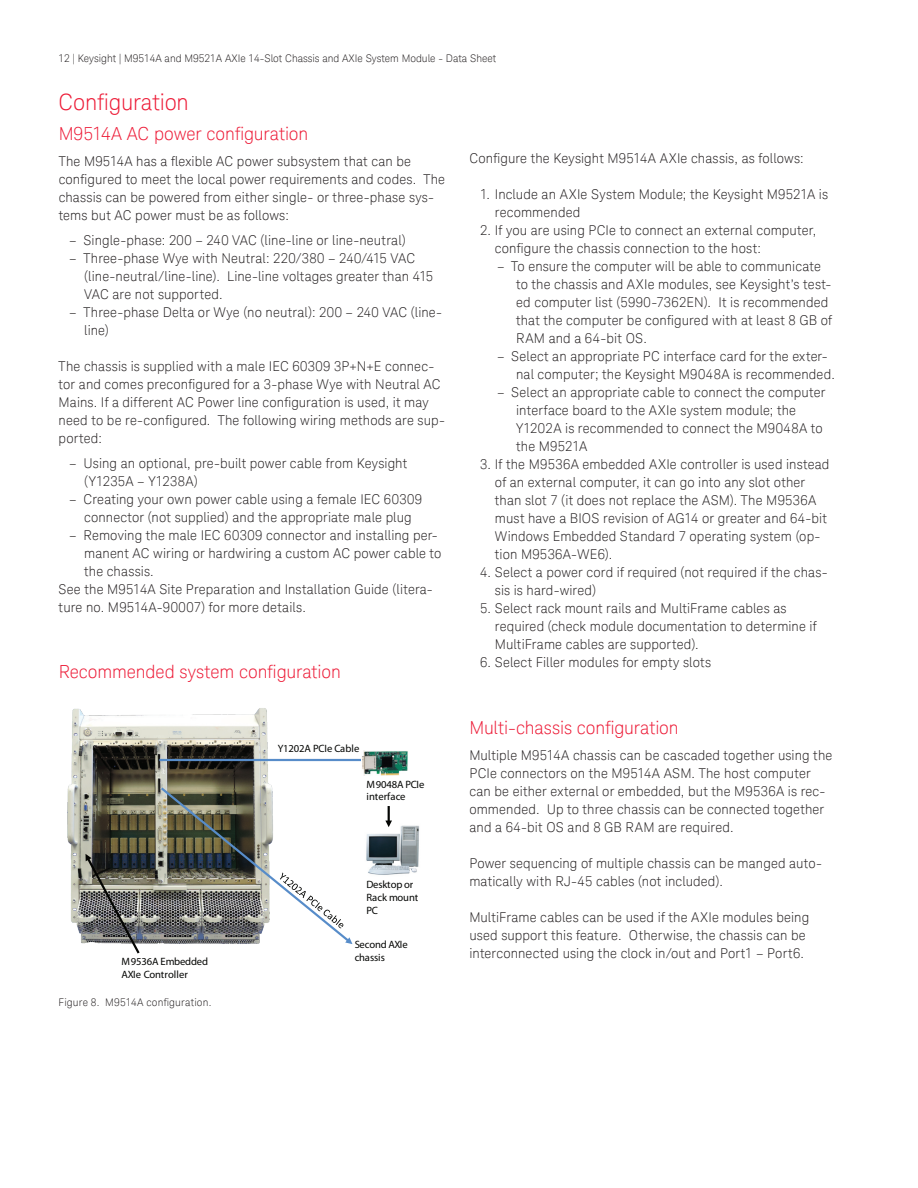
<style>
.page{position:relative;width:918px;height:1188px;background:#fff}
.page>*{position:absolute;margin:0;border:0;box-sizing:border-box;transform-origin:0 0}
.t1{font:300 22.5px "Keysight Sans";letter-spacing:-.005em;color:#ed1a36}
.t2{font:300 18px "Keysight Sans";letter-spacing:-.005em;color:#ed1a36}
.t3{font:300 13.5px/18px "Keysight Sans";letter-spacing:.01em;color:#231f20}
.t4{font:10.65px/12.9px "Myriad Pro";letter-spacing:-.015em;color:#040503}
.t5{font:300 10.5px "Keysight Sans";color:#231f20}
.t6{font:300 10.5px "Keysight Sans";letter-spacing:.02em;color:#231f20}
</style>
<div class="page">
<img style="left:67px;top:708px;width:207px;height:236px">
<svg style="left:85px;top:854px;width:57px;height:100px;background:#757674"></svg>
<hr style="left:159px;top:759px;width:203px;height:2px;background:#578cc9">
<img style="left:361px;top:751px;width:47px;height:25px">
<img style="left:159px;top:785px;width:193px;height:159px">
<img style="left:366px;top:825px;width:53px;height:50px">
<svg style="left:385px;top:806px;width:7px;height:21px"></svg>
<div style="left:142px;top:730px;width:26px;height:5px;background:#e2e2d5"></div>
<p class="t5" style="left:59px;top:52px;width:439px">12 | Keysight | M9514A and M9521A AXIe 14-Slot Chassis and AXIe System Module - Data Sheet</p>
<h1 class="t1" style="left:59px;top:89px;width:132px">Configuration</h1>
<h2 class="t2" style="left:59px;top:123px;width:251px">M9514A AC power configuration</h2>
<p class="t3" style="left:59px;top:153px;width:388px">The M9514A has a flexible AC power subsystem that can be configured to meet the local power requirements and codes. The chassis can be powered from either single- or three-phase sys&shy;tems but AC power must be as follows:</p>
<p class="t3" style="left:69px;top:231px;width:338px">– Single-phase: 200 – 240 VAC (line-line or line-neutral)</p>
<p class="t3" style="left:84px;top:249px;width:351px;text-indent:-15px">– Three-phase Wye with Neutral: 220/380 – 240/415 VAC (line-neutral/line-line). Line-line voltages greater than 415<br>VAC are not supported.</p>
<p class="t3" style="left:84px;top:303px;width:359px;text-indent:-15px">– Three-phase Delta or Wye (no neutral): 200 – 240 VAC (line&shy;line)</p>
<p class="t3" style="left:59px;top:357px;width:388px">The chassis is supplied with a male IEC 60309 3P+N+E connec&shy;tor and comes preconfigured for a 3-phase Wye with Neutral AC Mains. If a different AC Power line configuration is used, it may need to be re-configured. The following wiring methods are sup&shy;ported:</p>
<p class="t3" style="left:84px;top:454px;width:325px;text-indent:-15px">– Using an optional, pre-built power cable from Keysight (Y1235A – Y1238A)</p>
<p class="t3" style="left:69px;top:490px;width:354px;text-align:center">– Creating your own power cable using a female IEC 60309 connector (not supplied) and the appropriate male plug</p>
<p class="t3" style="left:69px;top:526px;width:370px">– Removing the male IEC 60309 connector and installing per-</p>
<p class="t3" style="left:84px;top:544px;width:359px">manent AC wiring or hardwiring a custom AC power cable to</p>
<p class="t3" style="left:84px;top:562px;width:71px">the chassis.</p>
<p class="t3" style="left:59px;top:580px;width:376px">See the M9514A Site Preparation and Installation Guide (litera-</p>
<p class="t3" style="left:59px;top:598px;width:249px">ture no. M9514A-90007) for more details.</p>
<p class="t3" style="left:469px;top:150px;width:336px">Configure the Keysight M9514A AXIe chassis, as follows:</p>
<p class="t3" style="left:495px;top:186px;width:335px;text-indent:-15px">1. Include an AXIe System Module; the Keysight M9521A is recommended</p>
<p class="t3" style="left:495px;top:222px;width:323px;text-indent:-15px">2. If you are using PCIe to connect an external computer, configure the chassis connection to the host:</p>
<p class="t3" style="left:516px;top:258px;width:317px;text-indent:-19px">– To ensure the computer will be able to communicate to the chassis and AXIe modules, see Keysight’s test&shy;ed computer list (5990-7362EN). It is recommended that the computer be configured with at least 8 GB of RAM and a 64-bit OS.</p>
<p class="t3" style="left:516px;top:348px;width:320px;text-indent:-19px">– Select an appropriate PC interface card for the exter&shy;nal computer; the Keysight M9048A is recommended.</p>
<p class="t3" style="left:516px;top:384px;width:311px;text-indent:-19px">– Select an appropriate cable to connect the computer interface board to the AXIe system module; the Y1202A is recommended to connect the M9048A to the M9521A</p>
<p class="t3" style="left:495px;top:456px;width:336px;text-indent:-15px">3. If the M9536A embedded AXIe controller is used instead of an external computer, it can go into any slot other than slot 7 (it does not replace the ASM). The M9536A must have a BIOS revision of AG14 or greater and 64-bit Windows Embedded Standard 7 operating system (op&shy;tion M9536A-WE6).</p>
<p class="t3" style="left:495px;top:564px;width:334px;text-indent:-15px">4. Select a power cord if required (not required if the chas&shy;sis is hard-wired)</p>
<p class="t3" style="left:495px;top:599px;width:323px;text-indent:-15px">5. Select rack mount rails and MultiFrame cables as required (check module documentation to determine if<br>MultiFrame cables are supported).</p>
<p class="t3" style="left:480px;top:653px;width:233px">6. Select Filler modules for empty slots</p>
<h2 class="t2" style="left:59px;top:661px;width:284px">Recommended system configuration</h2>
<p class="t4" style="left:278px;top:741px;width:83px">Y1202A PCIe Cable</p>
<p class="t4" style="left:367px;top:777px;width:60px">M9048A PCIe interface</p>
<p class="t4" style="left:367px;top:878px;width:53px">Desktop or<br>Rack mount<br>PC</p>
<p class="t4" style="left:355px;top:938px;width:55px">Second AXIe</p>
<p class="t4" style="left:122px;top:954px;width:88px">M9536A Embedded</p>
<p class="t4" style="left:355px;top:951px;width:32px">chassis</p>
<p class="t4" style="left:122px;top:967px;width:68px">AXIe Controller</p>
<p class="t6" style="left:59px;top:996px;width:154px">Figure 8. M9514A configuration.</p>
<h2 class="t2" style="left:469px;top:717px;width:211px">Multi-chassis configuration</h2>
<p class="t3" style="left:469px;top:747px;width:365px">Multiple M9514A chassis can be cascaded together using the PCIe connectors on the M9514A ASM. The host computer can be either external or embedded, but the M9536A is rec&shy;ommended. Up to three chassis can be connected together and a 64-bit OS and 8 GB RAM are required.</p>
<p class="t3" style="left:469px;top:855px;width:354px">Power sequencing of multiple chassis can be manged auto&shy;matically with RJ-45 cables (not included).</p>
<p class="t3" style="left:469px;top:909px;width:341px">MultiFrame cables can be used if the AXIe modules being used support this feature. Otherwise, the chassis can be interconnected using the clock in/out and Port1 – Port6.</p>
</div>
